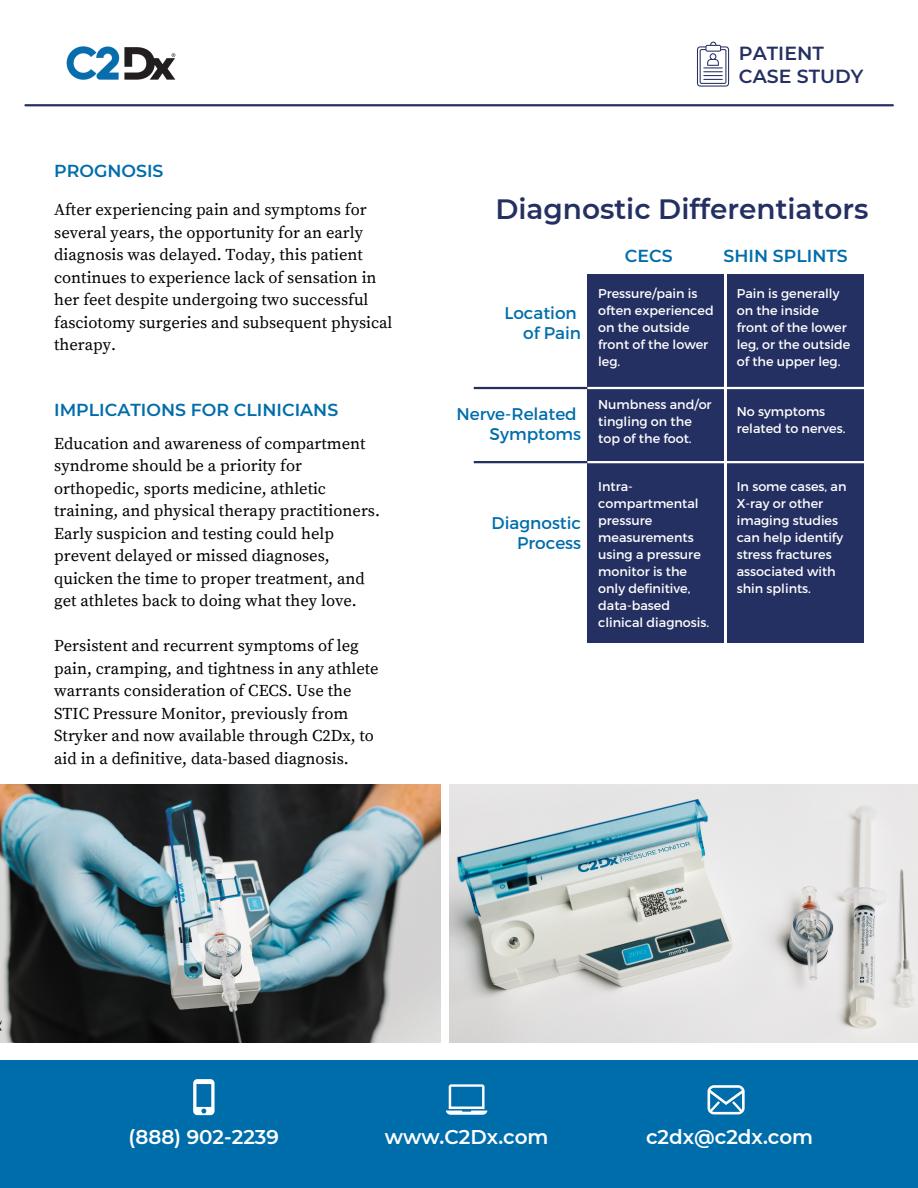
<style>
.page{position:relative;width:918px;height:1188px;background:#fff}
.page>*{position:absolute;margin:0;border:0;box-sizing:border-box;transform-origin:0 0}
.t1{font:600 27.9px "Montserrat";color:#253062}
.t2{font:600 19.95px "Montserrat";color:#fff}
.t3{font:600 18.9px "Montserrat";color:#253062}
.t4{font:600 17.4px "Montserrat";color:#006dab}
.t5{font:16.95px "Montserrat";color:#006dab}
.t6{font:16.5px/22.5px "Source Serif Pro";color:#000}
.t7{font:12.75px/17px "Montserrat";color:#fff}
</style>
<div class="page">
<svg style="left:697px;top:42px;width:32px;height:45px"></svg>
<img style="left:66px;top:46px;width:110px;height:34px">
<div style="left:0;top:1060px;width:918px;height:128px;background:#006dab"></div>
<div style="left:588px;top:274px;width:136px;height:369px;background:#253062"></div>
<div style="left:727px;top:274px;width:136px;height:369px;background:#253062"></div>
<hr style="left:578px;top:387px;width:291px;height:2px;background:#fff">
<hr style="left:474px;top:387px;width:113px;height:2px;background:#253062">
<hr style="left:582px;top:461px;width:291px;height:2px;background:#fff">
<hr style="left:474px;top:461px;width:113px;height:2px;background:#253062">
<svg style="left:193px;top:1079px;width:22px;height:36px"></svg>
<svg style="left:708px;top:1085px;width:37px;height:29px"></svg>
<svg style="left:446px;top:1084px;width:41px;height:31px"></svg>
<hr style="left:25px;top:104px;width:868px;height:2px;background:#253062">
<img style="left:0;top:784px;width:440px;height:259px">
<img style="left:449px;top:784px;width:469px;height:259px">
<p class="t4" style="left:54px;top:160px;width:111px">PROGNOSIS</p>
<p class="t6" style="left:54px;top:199px;width:340px">After experiencing pain and symptoms for several years, the opportunity for an early diagnosis was delayed. Today, this patient continues to experience lack of sensation in her feet despite undergoing two successful fasciotomy surgeries and subsequent physical therapy.</p>
<p class="t4" style="left:54px;top:399px;width:286px">IMPLICATIONS FOR CLINICIANS</p>
<p class="t6" style="left:54px;top:433px;width:327px">Education and awareness of compartment syndrome should be a priority for orthopedic, sports medicine, athletic training, and physical therapy practitioners.<br>Early suspicion and testing could help prevent delayed or missed diagnoses, quicken the time to proper treatment, and get athletes back to doing what they love.</p>
<p class="t6" style="left:54px;top:635px;width:326px">Persistent and recurrent symptoms of leg pain, cramping, and tightness in any athlete warrants consideration of CECS. Use the STIC Pressure Monitor, previously from Stryker and now available through C2Dx, to aid in a definitive, data-based diagnosis.</p>
<p class="t3" style="left:739px;top:42px;width:86px">PATIENT</p>
<p class="t3" style="left:739px;top:65px;width:126px">CASE STUDY</p>
<p class="t1" style="left:495px;top:192px;width:375px">Diagnostic Differentiators</p>
<p class="t5" style="left:504px;top:302px;width:74px">Location</p>
<p class="t5" style="left:523px;top:322px;width:60px">of Pain</p>
<p class="t5" style="left:456px;top:403px;width:122px">Nerve-Related</p>
<p class="t5" style="left:490px;top:423px;width:93px">Symptoms</p>
<p class="t5" style="left:492px;top:512px;width:91px">Diagnostic</p>
<p class="t5" style="left:517px;top:532px;width:65px">Process</p>
<p class="t4" style="left:625px;top:245px;width:49px">CECS</p>
<p class="t4" style="left:724px;top:245px;width:126px">SHIN SPLINTS</p>
<p class="t7" style="left:598px;top:284px;width:117px">Pressure/pain is often experienced on the outside front of the lower leg.</p>
<p class="t7" style="left:598px;top:395px;width:115px">Numbness and/or tingling on the top of the foot.</p>
<p class="t7" style="left:598px;top:477px;width:113px">Intra&shy;compartmental pressure measurements using a pressure monitor is the only definitive, data-based clinical diagnosis.</p>
<p class="t7" style="left:737px;top:284px;width:115px">Pain is generally on the inside front of the lower leg, or the outside of the upper leg.</p>
<p class="t7" style="left:737px;top:402px;width:110px">No symptoms related to nerves.</p>
<p class="t7" style="left:737px;top:477px;width:111px">In some cases, an<br>X-ray or other imaging studies can help identify stress fractures associated with shin splints.</p>
<p class="t2" style="left:129px;top:1125px;width:152px">(888) 902-2239</p>
<p class="t2" style="left:385px;top:1125px;width:165px">www.C2Dx.com</p>
<p class="t2" style="left:646px;top:1125px;width:169px">c2dx@c2dx.com</p>
</div>
